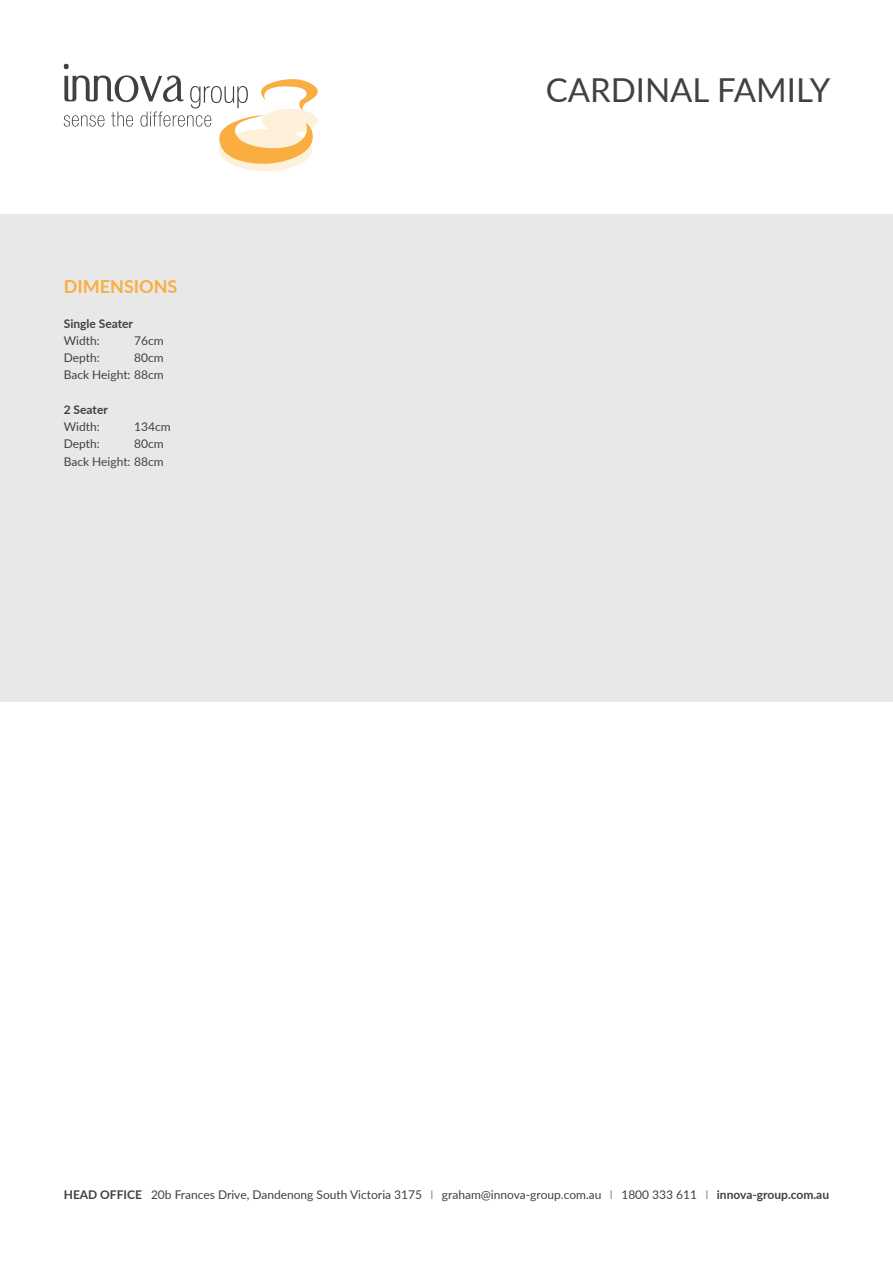
<style>
.page{position:relative;width:893px;height:1263px;background:#fff}
.page>*{position:absolute;margin:0;border:0;box-sizing:border-box;transform-origin:0 0}
.t1{font:33px "Lato";color:#424041}
.t2{font:700 18px "Lato";color:#fbae3f}
.t3{font:12px/17.2px "Lato";color:#424041;text-align:right}
.t4{font:700 12px "Lato";color:#424041}
.s1{font-weight:700}
</style>
<div class="page">
<svg style="left:64px;top:64px;width:254px;height:107px"></svg>
<div style="left:0;top:215px;width:893px;height:487px;background:#e9e8e8"></div>
<h2 class="t2" style="left:64px;top:273px;width:115px">DIMENSIONS</h2>
<p class="t4" style="left:64px;top:314px;width:71px">Single Seater</p>
<p class="t3" style="left:64px;top:331px;width:37px">Width:</p>
<p class="t3" style="left:134px;top:331px;width:31px">76cm</p>
<p class="t3" style="left:64px;top:348px;width:38px">Depth:</p>
<p class="t3" style="left:64px;top:348px;width:102px">80cm<br>Back Height: 88cm</p>
<p class="t4" style="left:64px;top:401px;width:46px">2 Seater</p>
<p class="t3" style="left:64px;top:417px;width:37px">Width:</p>
<p class="t3" style="left:134px;top:417px;width:38px">134cm</p>
<p class="t3" style="left:64px;top:435px;width:38px">Depth:</p>
<p class="t3" style="left:64px;top:435px;width:102px">80cm<br>Back Height: 88cm</p>
<h1 class="t1" style="left:546px;top:66px;width:286px">CARDINAL FAMILY</h1>
<p class="t3" style="left:64px;top:1186px;width:767px"><span class="s1">HEAD OFFICE</span> 20b Frances Drive, Dandenong South Victoria 3175 I graham@innova-group.com.au I 1800 333 611 I <span class="s1">innova-group.com.au</span></p>
</div>
